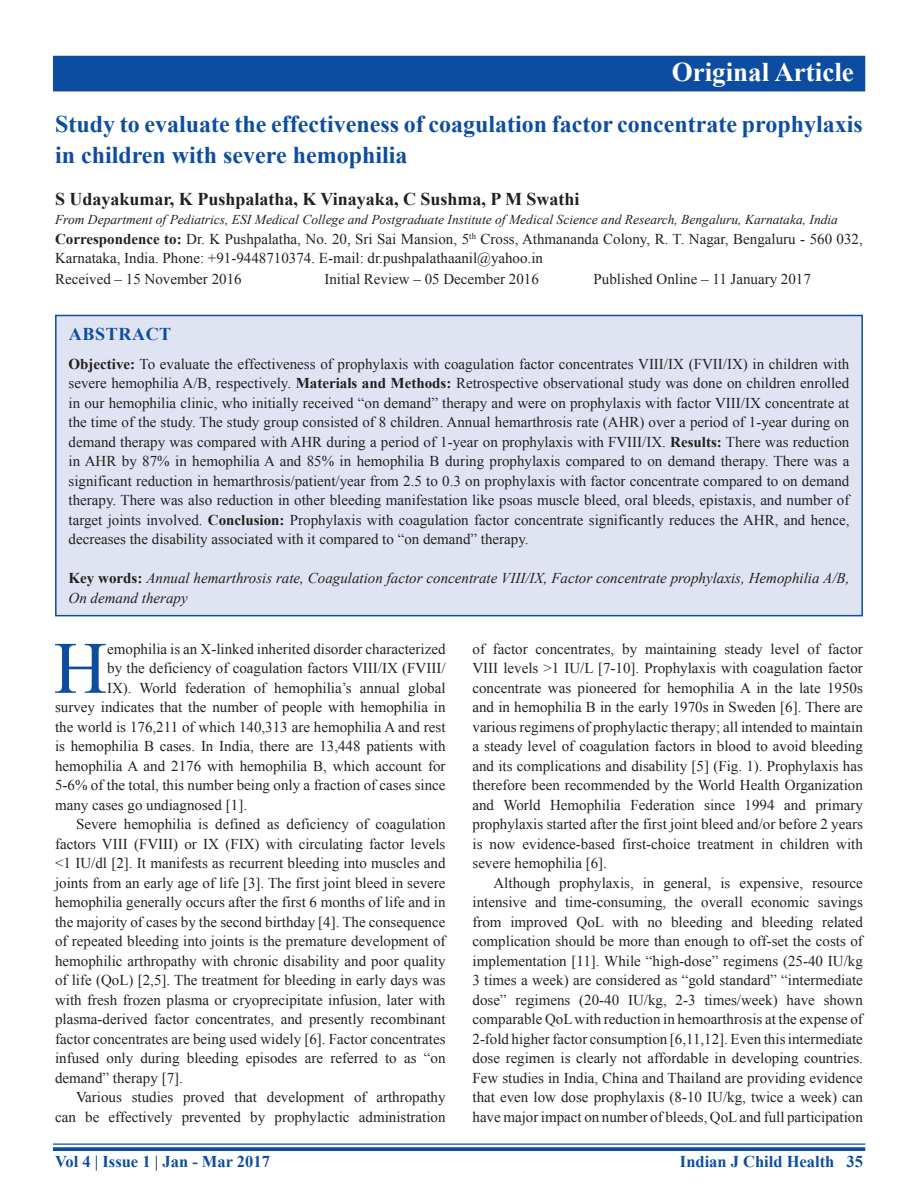
<style>
.page{position:relative;width:918px;height:1188px;background:#fff}
.page>*{position:absolute;margin:0;border:0;box-sizing:border-box;transform-origin:0 0}
.DROP_CAP_TX{font:73.95px "Times New Roman";color:#0d4da1}
.AH{font:700 27px "Times New Roman";color:#fff}
.AT{font:700 24px/31.5px "Times New Roman";color:#0d4da1}
.AU{font:700 18px "Times New Roman";color:#231f20}
.ABSH{font:700 18px "Times New Roman";letter-spacing:.035em;color:#0d4da1}
.RF{font:700 16.5px "Times New Roman";color:#0d4da1}
.TX{font:15px/19.5px "Times New Roman";color:#231f20;text-align:justify}
.ABS{font:15px/19.5px "Times New Roman";color:#231f20;text-align:justify}
.DROP_CAP_TX-2{font:15px "Times New Roman";color:#231f20}
.ADD{font:15px/19.5px "Times New Roman";color:#231f20}
.KWD{font:italic 15px/19.5px "Times New Roman";color:#231f20}
.HIS{font:15px "Times New Roman";color:#231f20}
.AFF{font:italic 13.5px "Times New Roman";color:#231f20}
.s1{font-weight:700}
.s2{font-weight:700;font-style:normal}
</style>
<div class="page">
<hr style="left:53px;top:1143px;width:812px;height:2px;background:#0d4da1">
<svg style="left:53px;top:1147px;width:812px;height:4px;background:#1b57a6"></svg>
<div style="left:53px;top:56px;width:812px;height:35px;background:#0d4da1"></div>
<div style="left:56px;top:315px;width:806px;height:301px;background:#e0e4f2"></div>
<div style="left:55px;top:315px;width:808px;height:301px;border:2px solid #0d4da1"></div>
<p class="AH" style="left:672px;top:52px;width:184px">Original Article</p>
<p class="AT" style="left:55px;top:107px;width:809px">Study to evaluate the effectiveness of coagulation factor concentrate prophylaxis in children with severe hemophilia</p>
<p class="AU" style="left:55px;top:186px;width:526px">S Udayakumar, K Pushpalatha, K Vinayaka, C Sushma, P M Swathi</p>
<p class="AFF" style="left:55px;top:210px;width:784px">From Department of Pediatrics, ESI Medical College and Postgraduate Institute of Medical Science and Research, Bengaluru, Karnataka, India</p>
<p class="ADD" style="left:55px;top:228px;width:809px"><span class="s1">Correspondence to:</span> Dr. K Pushpalatha, No. 20, Sri Sai Mansion, 5<sup>th</sup> Cross, Athmananda Colony, R. T. Nagar, Bengaluru - 560 032,<br>Karnataka, India. Phone: +91-9448710374. E-mail: dr.pushpalathaanil@yahoo.in</p>
<p class="HIS" style="left:55px;top:268px;width:188px">Received – 15 November 2016</p>
<p class="HIS" style="left:324px;top:268px;width:216px">Initial Review – 05 December 2016</p>
<p class="HIS" style="left:594px;top:268px;width:219px">Published Online – 11 January 2017</p>
<p class="ABSH" style="left:69px;top:321px;width:104px">ABSTRACT</p>
<p class="ABS" style="left:69px;top:354px;width:782px"><span class="s1">Objective:</span> To evaluate the effectiveness of prophylaxis with coagulation factor concentrates VIII/IX (FVII/IX) in children with severe hemophilia A/B, respectively. <span class="s1">Materials and Methods:</span> Retrospective observational study was done on children enrolled in our hemophilia clinic, who initially received “on demand” therapy and were on prophylaxis with factor VIII/IX concentrate at the time of the study. The study group consisted of 8 children. Annual hemarthrosis rate (AHR) over a period of 1-year during on demand therapy was compared with AHR during a period of 1-year on prophylaxis with FVIII/IX. <span class="s1">Results:</span> There was reduction in AHR by 87% in hemophilia A and 85% in hemophilia B during prophylaxis compared to on demand therapy. There was a significant reduction in hemarthrosis/patient/year from 2.5 to 0.3 on prophylaxis with factor concentrate compared to on demand therapy. There was also reduction in other bleeding manifestation like psoas muscle bleed, oral bleeds, epistaxis, and number of target joints involved. <span class="s1">Conclusion:</span> Prophylaxis with coagulation factor concentrate significantly reduces the AHR, and hence, decreases the disability associated with it compared to “on demand” therapy.</p>
<p class="KWD" style="left:69px;top:568px;width:782px"><span class="s2">Key words:</span> Annual hemarthrosis rate, Coagulation factor concentrate VIII/IX, Factor concentrate prophylaxis, Hemophilia A/B,<br>On demand therapy</p>
<p class="DROP_CAP_TX" style="left:54px;top:616px;width:55px">H</p>
<p class="DROP_CAP_TX-2" style="left:107px;top:638px;width:340px">emophilia is an X-linked inherited disorder characterized</p>
<p class="DROP_CAP_TX-2" style="left:107px;top:658px;width:340px">by the deficiency of coagulation factors VIII/IX (FVIII/</p>
<p class="DROP_CAP_TX-2" style="left:107px;top:677px;width:340px">IX). World federation of hemophilia’s annual global</p>
<p class="DROP_CAP_TX-2" style="left:55px;top:697px;width:392px">survey indicates that the number of people with hemophilia in</p>
<p class="DROP_CAP_TX-2" style="left:55px;top:716px;width:392px">the world is 176,211 of which 140,313 are hemophilia A and rest</p>
<p class="DROP_CAP_TX-2" style="left:55px;top:736px;width:392px">is hemophilia B cases. In India, there are 13,448 patients with</p>
<p class="DROP_CAP_TX-2" style="left:55px;top:755px;width:392px">hemophilia A and 2176 with hemophilia B, which account for</p>
<p class="DROP_CAP_TX-2" style="left:55px;top:775px;width:392px">5-6% of the total, this number being only a fraction of cases since</p>
<p class="DROP_CAP_TX-2" style="left:55px;top:794px;width:194px">many cases go undiagnosed [1].</p>
<p class="TX" style="left:55px;top:814px;width:392px;text-indent:21px">Severe hemophilia is defined as deficiency of coagulation factors VIII (FVIII) or IX (FIX) with circulating factor levels &lt;1 IU/dl [2]. It manifests as recurrent bleeding into muscles and joints from an early age of life [3]. The first joint bleed in severe hemophilia generally occurs after the first 6 months of life and in the majority of cases by the second birthday [4]. The consequence of repeated bleeding into joints is the premature development of hemophilic arthropathy with chronic disability and poor quality of life (QoL) [2,5]. The treatment for bleeding in early days was with fresh frozen plasma or cryoprecipitate infusion, later with plasma-derived factor concentrates, and presently recombinant factor concentrates are being used widely [6]. Factor concentrates infused only during bleeding episodes are referred to as “on demand” therapy [7].</p>
<p class="TX" style="left:55px;top:1087px;width:392px;text-align:right">Various studies proved that development of arthropathy can be effectively prevented by prophylactic administration</p>
<p class="TX" style="left:472px;top:639px;width:392px">of factor concentrates, by maintaining steady level of factor VIII levels &gt;1 IU/L [7-10]. Prophylaxis with coagulation factor concentrate was pioneered for hemophilia A in the late 1950s and in hemophilia B in the early 1970s in Sweden [6]. There are various regimens of prophylactic therapy; all intended to maintain a steady level of coagulation factors in blood to avoid bleeding and its complications and disability [5] (Fig. 1). Prophylaxis has therefore been recommended by the World Health Organization and World Hemophilia Federation since 1994 and primary prophylaxis started after the first joint bleed and/or before 2 years is now evidence-based first-choice treatment in children with severe hemophilia [6].</p>
<p class="TX" style="left:472px;top:873px;width:392px;text-indent:21px">Although prophylaxis, in general, is expensive, resource intensive and time-consuming, the overall economic savings from improved QoL with no bleeding and bleeding related complication should be more than enough to off-set the costs of implementation [11]. While “high-dose” regimens (25-40 IU/kg 3 times a week) are considered as “gold standard” “intermediate dose” regimens (20-40 IU/kg, 2-3 times/week) have shown comparable QoL with reduction in hemoarthrosis at the expense of 2-fold higher factor consumption [6,11,12]. Even this intermediate dose regimen is clearly not affordable in developing countries.<br>Few studies in India, China and Thailand are providing evidence that even low dose prophylaxis (8-10 IU/kg, twice a week) can have major impact on number of bleeds, QoL and full participation</p>
<p class="RF" style="left:55px;top:1150px;width:216px">Vol 4 | Issue 1 | Jan - Mar 2017</p>
<p class="RF" style="left:680px;top:1150px;width:185px">Indian J Child Health 35</p>
</div>
